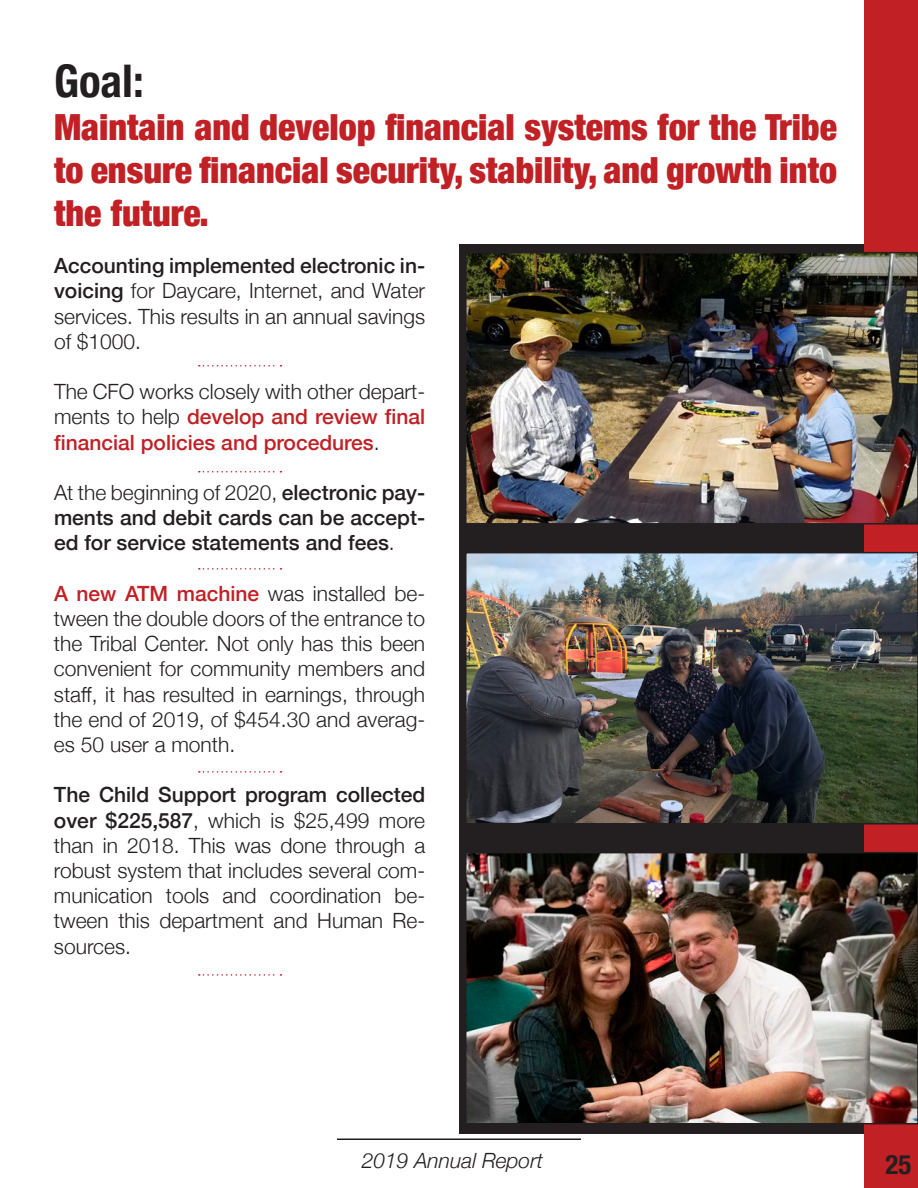
<style>
.page{position:relative;width:918px;height:1188px;background:#fff}
.page>*{position:absolute;margin:0;border:0;box-sizing:border-box;transform-origin:0 0}
.t1{font:700 condensed 45px "Helvetica Neue";color:#231f20}
.t2{font:900 condensed 36px/43.2px "Helvetica Neue";color:#c12025;text-align:justify}
.t3{font:700 condensed 27px "Helvetica Neue";color:#231f20}
.t4{font:300 21px/25.2px "Helvetica Neue";color:#231f20;text-align:justify}
.t5{font:500 21px/25.2px "Helvetica Neue";color:#c12025;text-align:justify}
.t6{font:500 21px/25.2px "Helvetica Neue";color:#231f20;text-align:justify}
.t7{font:italic 300 21px "Helvetica Neue";color:#231f20}
.s1{font-weight:500}
.s2{font-weight:300;color:#231f20}
.s3{font-weight:300}
.s4{font-weight:500;color:#c12025}
</style>
<div class="page">
<div style="left:459px;top:244px;width:459px;height:890px;background:#231f20"></div>
<div style="left:864px;top:0;width:54px;height:1188px;background:#c12025"></div>
<img style="left:468px;top:855px;width:447px;height:266px">
<div style="left:465px;top:852px;width:453px;height:272px;border:2px solid #231f20"></div>
<img style="left:468px;top:555px;width:447px;height:267px">
<div style="left:465px;top:552px;width:453px;height:273px;border:2px solid #231f20"></div>
<img style="left:468px;top:255px;width:447px;height:267px">
<div style="left:465px;top:252px;width:453px;height:273px;border:2px solid #231f20"></div>
<hr style="left:337px;top:1138px;width:244px;height:2px;background:#231f20">
<svg style="left:199px;top:365px;width:82px;height:2px"></svg>
<svg style="left:199px;top:471px;width:82px;height:1px"></svg>
<svg style="left:199px;top:568px;width:82px;height:2px"></svg>
<svg style="left:199px;top:771px;width:82px;height:2px"></svg>
<svg style="left:199px;top:974px;width:82px;height:2px"></svg>
<p class="t1" style="left:54px;top:43px;width:91px">Goal:</p>
<p class="t2" style="left:54px;top:104px;width:785px">Maintain and develop financial systems for the Tribe to ensure financial security, stability, and growth into the future.</p>
<p class="t4" style="left:54px;top:252px;width:373px"><span class="s1">Accounting implemented electronic in&shy;voicing</span> for Daycare, Internet, and Water services. This results in an annual savings of $1000.</p>
<p class="t5" style="left:54px;top:377px;width:373px"><span class="s2">The CFO works closely with other depart&shy;ments to help</span> develop and review final financial policies and procedures<span class="s2">.</span></p>
<p class="t6" style="left:54px;top:478px;width:373px"><span class="s3">At the beginning of 2020,</span> electronic pay&shy;ments and debit cards can be accept&shy;ed for service statements and fees<span class="s3">.</span></p>
<p class="t4" style="left:54px;top:579px;width:373px"><span class="s4">A new ATM machine</span> was installed be&shy;tween the double doors of the entrance to the Tribal Center. Not only has this been convenient for community members and staff, it has resulted in earnings, through the end of 2019, of $454.30 and averag&shy;es 50 user a month.</p>
<p class="t4" style="left:54px;top:781px;width:373px"><span class="s1">The Child Support program collected over $225,587</span>, which is $25,499 more than in 2018. This was done through a robust system that includes several com&shy;munication tools and coordination be&shy;tween this department and Human Re&shy;sources.</p>
<p class="t7" style="left:362px;top:1144px;width:183px">2019 Annual Report</p>
<p class="t3" style="left:886px;top:1142px;width:27px">25</p>
</div>
